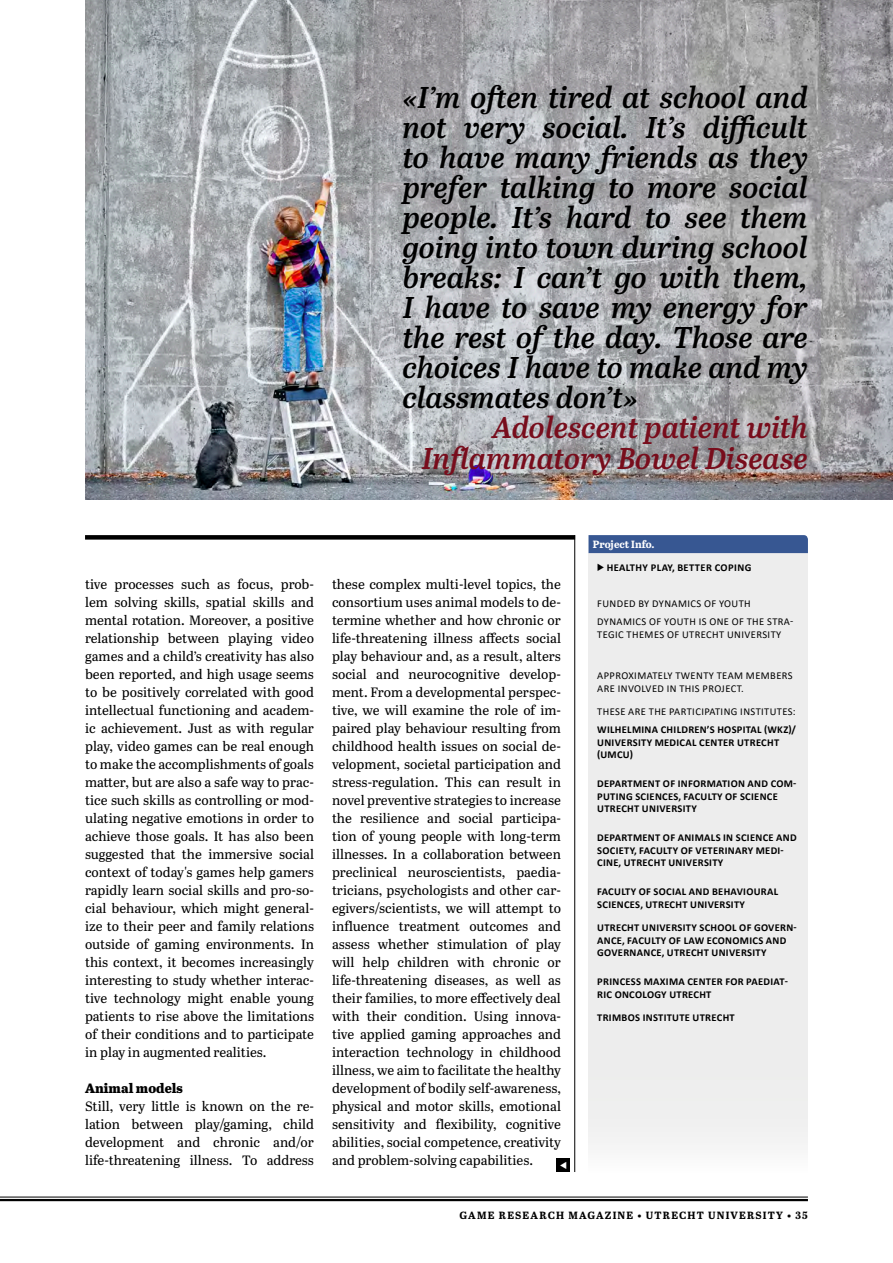
<style>
.page{position:relative;width:893px;height:1263px;background:#fff}
.page>*{position:absolute;margin:0;border:0;box-sizing:border-box;transform-origin:0 0}
.Intro{font:italic 600 30px/30px "Abril Text";color:#000;text-align:justify}
.Intro-2{font:italic 600 30px/30px "Abril Text";color:#780d1c;text-align:right}
.BROOD{font:13.5px/18px "Abril Text";color:#000;text-align:justify}
.SUB_HEADER{font:800 13.5px "Abril Text";color:#000}
.BOX{font:700 10.5px/12.6px "Calibri";letter-spacing:.03em;color:#000}
.BOX-2{font:10.5px/12.6px "Calibri";letter-spacing:.04em;color:#000}
.t1{font:700 10.5px "Abril Text";letter-spacing:.11em;color:#000}
.BROOD-2{font:700 10.5px "Abril Text";color:#fff}
.BROOD-3{font:10.2px "Abril Text";color:#fff}
.s1{font-family:"Abril Text";font-weight:400}
</style>
<div class="page">
<div style="left:588px;top:553px;width:220px;height:619px;background:#ededed"></div>
<div style="left:588px;top:535px;width:220px;height:18px;background:#375792"></div>
<img style="left:85px;top:0;width:808px;height:499px">
<div style="left:556px;top:1158px;width:14px;height:14px;background:#000"></div>
<div style="left:85px;top:535px;width:490px;height:5px;background:#000"></div>
<hr style="left:574px;top:535px;width:1px;height:637px;background:#000">
<hr style="left:0;top:1197px;width:808px;height:1px;background:#000">
<hr style="left:0;top:1199px;width:808px;height:2px;background:#000">
<p class="Intro" style="left:403px;top:81px;width:407px">«I’m often tired at school and not very social. It’s difficult to have many friends as they prefer talking to more social people. It’s hard to see them going into town during school breaks: I can’t go with them, I have to save my energy for the rest of the day. Those are choices I have to make and my classmates don’t»</p>
<p class="Intro-2" style="left:422px;top:411px;width:388px">Adolescent patient with<br>Inflammatory Bowel Disease</p>
<p class="BROOD" style="left:85px;top:575px;width:230px">tive processes such as focus, prob&shy;lem solving skills, spatial skills and mental rotation. Moreover, a positive relationship between playing video games and a child’s creativity has also been reported, and high usage seems to be positively correlated with good intellectual functioning and academ&shy;ic achievement. Just as with regular play, video games can be real enough to make the accomplishments of goals matter, but are also a safe way to prac&shy;tice such skills as controlling or mod&shy;ulating negative emotions in order to achieve those goals. It has also been suggested that the immersive social context of today's games help gamers rapidly learn social skills and pro-so&shy;cial behaviour, which might general&shy;ize to their peer and family relations outside of gaming environments. In this context, it becomes increasingly interesting to study whether interac&shy;tive technology might enable young patients to rise above the limitations of their conditions and to participate in play in augmented realities.</p>
<p class="SUB_HEADER" style="left:85px;top:1078px;width:99px">Animal models</p>
<p class="BROOD" style="left:85px;top:1097px;width:230px">Still, very little is known on the re&shy;lation between play/gaming, child development and chronic and/or life-threatening illness. To address</p>
<p class="BROOD" style="left:332px;top:575px;width:230px">these complex multi-level topics, the consortium uses animal models to de&shy;termine whether and how chronic or life-threatening illness affects social play behaviour and, as a result, alters social and neurocognitive develop&shy;ment. From a developmental perspec&shy;tive, we will examine the role of im&shy;paired play behaviour resulting from childhood health issues on social de&shy;velopment, societal participation and stress-regulation. This can result in novel preventive strategies to increase the resilience and social participa&shy;tion of young people with long-term illnesses. In a collaboration between preclinical neuroscientists, paedia&shy;tricians, psychologists and other car&shy;egivers/scientists, we will attempt to influence treatment outcomes and assess whether stimulation of play will help children with chronic or life-threatening diseases, as well as their families, to more effectively deal with their condition. Using innova&shy;tive applied gaming approaches and interaction technology in childhood illness, we aim to facilitate the healthy development of bodily self-awareness, physical and motor skills, emotional sensitivity and flexibility, cognitive abilities, social competence, creativity and problem-solving capabilities.</p>
<p class="BROOD-3" style="left:560px;top:1158px;width:9px">u</p>
<p class="BROOD-2" style="left:593px;top:537px;width:63px">Project Info.</p>
<p class="BOX" style="left:597px;top:561px;width:156px"><span class="s1">v</span> HEALTHY PLAY, BETTER COPING</p>
<p class="BOX-2" style="left:597px;top:597px;width:155px">FUNDED BY DYNAMICS OF YOUTH</p>
<p class="BOX-2" style="left:597px;top:615px;width:198px">DYNAMICS OF YOUTH IS ONE OF THE STRA-<br>TEGIC THEMES OF UTRECHT UNIVERSITY</p>
<p class="BOX-2" style="left:597px;top:669px;width:197px">APPROXIMATELY TWENTY TEAM MEMBERS<br>ARE INVOLVED IN THIS PROJECT.</p>
<p class="BOX-2" style="left:597px;top:705px;width:200px">THESE ARE THE PARTICIPATING INSTITUTES:</p>
<p class="BOX" style="left:597px;top:723px;width:201px">WILHELMINA CHILDREN’S HOSPITAL (WKZ)/<br>UNIVERSITY MEDICAL CENTER UTRECHT (UMCU)</p>
<p class="BOX" style="left:597px;top:777px;width:201px">DEPARTMENT OF INFORMATION AND COM-<br>PUTING SCIENCES, FACULTY OF SCIENCE<br>UTRECHT UNIVERSITY</p>
<p class="BOX" style="left:597px;top:831px;width:201px">DEPARTMENT OF ANIMALS IN SCIENCE AND<br>SOCIETY, FACULTY OF VETERINARY MEDI-<br>CINE, UTRECHT UNIVERSITY</p>
<p class="BOX" style="left:597px;top:885px;width:183px">FACULTY OF SOCIAL AND BEHAVIOURAL<br>SCIENCES, UTRECHT UNIVERSITY</p>
<p class="BOX" style="left:597px;top:921px;width:201px">UTRECHT UNIVERSITY SCHOOL OF GOVERN-<br>ANCE, FACULTY OF LAW ECONOMICS AND<br>GOVERNANCE, UTRECHT UNIVERSITY</p>
<p class="BOX" style="left:597px;top:975px;width:192px">PRINCESS MAXIMA CENTER FOR PAEDIAT-<br>RIC ONCOLOGY UTRECHT</p>
<p class="BOX" style="left:597px;top:1011px;width:139px">TRIMBOS INSTITUTE UTRECHT</p>
<p class="t1" style="left:460px;top:1208px;width:350px">GAME RESEARCH MAGAZINE • UTRECHT UNIVERSITY • 35</p>
</div>
